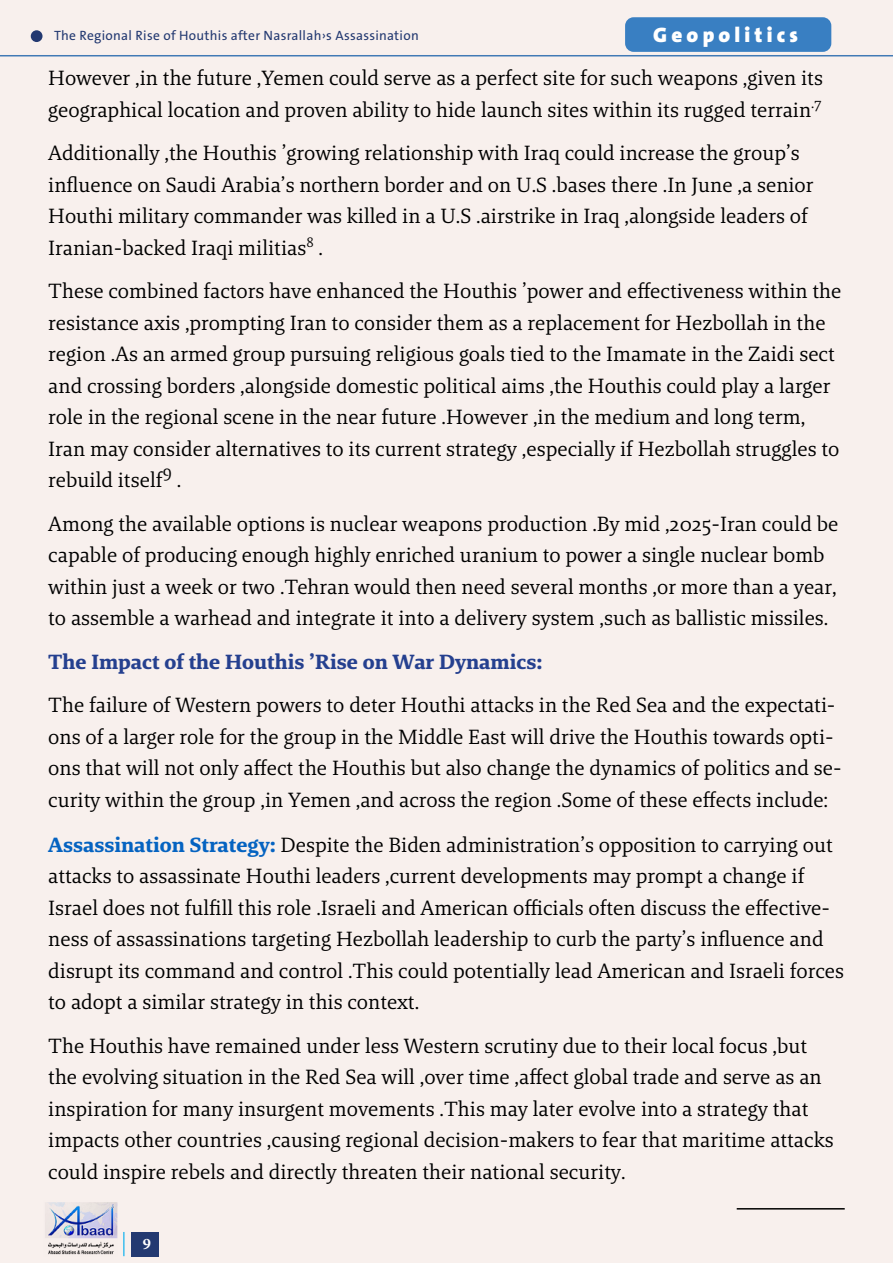
<style>
.page{position:relative;width:893px;height:1263px;background:#f8f0ed}
.page>*{position:absolute;margin:0;border:0;box-sizing:border-box;transform-origin:0 0}
.t1{font:700 22.5px "Adobe Arabic";color:#fff}
.t2{font:21px/31.5px "Brando Arabic";color:#000}
.t3{font:700 21px "Brando Arabic";color:#25408f}
.t4{font:900 21px "The Sans Arabic";letter-spacing:.2em;color:#fff}
.t5{font:17.55px "Brando Arabic";color:#000}
.t6{font:13.5px "The Sans Arabic";letter-spacing:.02em;color:#233971}
.s1{font-weight:700;color:#0563c1}
</style>
<div class="page">
<div style="left:625px;top:17px;width:206px;height:35px;background:#397fc2;border-radius:9px"></div>
<div style="left:31px;top:30px;width:12px;height:12px;background:#233971;border-radius:50%"></div>
<div style="left:131px;top:1232px;width:28px;height:24px;background:#233971"></div>
<img style="left:45px;top:1202px;width:73px;height:53px">
<svg style="left:123px;top:1232px;width:1px;height:24px"></svg>
<hr style="left:737px;top:1208px;width:108px;height:1px;background:#000">
<p class="t6" style="left:54px;top:27px;width:366px">The Regional Rise of Houthis after Nasrallah›s Assassination</p>
<p class="t4" style="left:653px;top:21px;width:146px">Geopolitics</p>
<p class="t2" style="left:48px;top:64px;width:776px">However ,in the future ,Yemen could serve as a perfect site for such weapons ,given its geographical location and proven ability to hide launch sites within its rugged terrain<sup>.7</sup></p>
<p class="t2" style="left:48px;top:139px;width:767px">Additionally ,the Houthis ’growing relationship with Iraq could increase the group’s influence on Saudi Arabia’s northern border and on U.S .bases there .In June ,a senior Houthi military commander was killed in a U.S .airstrike in Iraq ,alongside leaders of Iranian-backed Iraqi militias<sup>8</sup> .</p>
<p class="t2" style="left:48px;top:277px;width:795px">These combined factors have enhanced the Houthis ’power and effectiveness within the resistance axis ,prompting Iran to consider them as a replacement for Hezbollah in the region .As an armed group pursuing religious goals tied to the Imamate in the Zaidi sect and crossing borders ,alongside domestic political aims ,the Houthis could play a larger role in the regional scene in the near future .However ,in the medium and long term, Iran may consider alternatives to its current strategy ,especially if Hezbollah struggles to rebuild itself</p>
<p class="t5" style="left:163px;top:460px;width:11px">9</p>
<p class="t2" style="left:177px;top:466px;width:6px">.</p>
<p class="t2" style="left:48px;top:509px;width:792px">Among the available options is nuclear weapons production .By mid ,2025-Iran could be capable of producing enough highly enriched uranium to power a single nuclear bomb within just a week or two .Tehran would then need several months ,or more than a year, to assemble a warhead and integrate it into a delivery system ,such as ballistic missiles.</p>
<p class="t3" style="left:48px;top:649px;width:496px">The Impact of the Houthis ’Rise on War Dynamics:</p>
<p class="t2" style="left:48px;top:691px;width:795px">The failure of Western powers to deter Houthi attacks in the Red Sea and the expectati&shy;ons of a larger role for the group in the Middle East will drive the Houthis towards opti&shy;ons that will not only affect the Houthis but also change the dynamics of politics and se&shy;curity within the group ,in Yemen ,and across the region .Some of these effects include:</p>
<p class="t2" style="left:48px;top:830px;width:797px"><span class="s1">Assassination Strategy:</span> Despite the Biden administration’s opposition to carrying out attacks to assassinate Houthi leaders ,current developments may prompt a change if Israel does not fulfill this role .Israeli and American officials often discuss the eeffective ness of assassinations targeting Hezbollah leadership to curb the party’s influence and disrupt its command and control .This could potentially lead American and Israeli forces to adopt a similar strategy in this context.</p>
<p class="t2" style="left:48px;top:1031px;width:787px">The Houthis have remained under less Western scrutiny due to their local focus ,but the evolving situation in the Red Sea will ,over time ,affect global trade and serve as an inspiration for many insurgent movements .This may later evolve into a strategy that impacts other countries ,causing regional decision-makers to fear that maritime attacks could inspire rebels and directly threaten their national security.</p>
<p class="t1" style="left:143px;top:1228px;width:10px">9</p>
</div>
